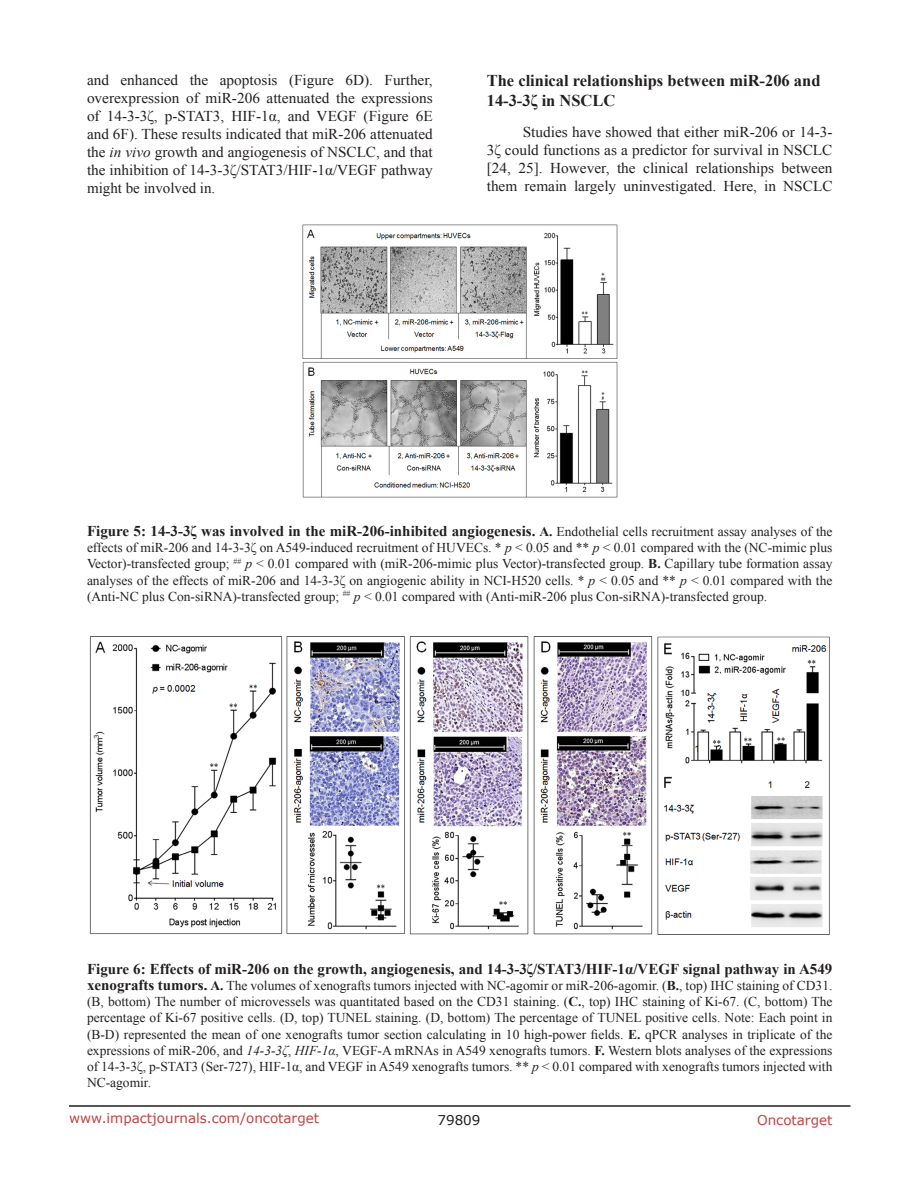
<style>
.page{position:relative;width:918px;height:1188px;background:#fff}
.page>*{position:absolute;margin:0;border:0;box-sizing:border-box;transform-origin:0 0}
.SubHeading{font:700 16.5px/19.8px "Times New Roman";color:#231f20}
.BodyText{font:15px/18px "Times New Roman";color:#231f20;text-align:justify}
.figuretext{font:700 15px "Times New Roman";color:#231f20}
.figuretext-2{font:13.5px/16.2px "Times New Roman";color:#231f20;text-align:justify}
.t1{font:13.5px "Verdana";color:#c24141}
.t2{font:13.5px "Verdana";color:#231f20}
.s1{font-style:italic}
.s2{font-size:13.5px}
.s3{font-weight:400;font-size:13.5px}
.s4{font-weight:700}
.s5{font-weight:700;font-size:15px}
</style>
<div class="page">
<hr style="left:69px;top:1105px;width:781px;height:2px;background:#231f20">
<img style="left:89px;top:636px;width:741px;height:299px">
<img style="left:302px;top:224px;width:316px;height:274px">
<p class="BodyText" style="left:87px;top:71px;width:347px">and enhanced the apoptosis (Figure 6D). Further, overexpression of miR-206 attenuated the expressions of 14-3-3ζ, p-STAT3, HIF-1α, and VEGF (Figure 6E and 6F). These results indicated that miR-206 attenuated the <span class="s1">in vivo</span> growth and angiogenesis of NSCLC, and that the inhibition of 14-3-3ζ/STAT3/HIF-1α/VEGF pathway might be involved in.</p>
<p class="SubHeading" style="left:487px;top:70px;width:335px">The clinical relationships between miR-206 and<br>14-3-3ζ in NSCLC</p>
<p class="BodyText" style="left:487px;top:123px;width:347px;text-indent:36px">Studies have showed that either miR-206 or 14-3- 3ζ could functions as a predictor for survival in NSCLC [24, 25]. However, the clinical relationships between them remain largely uninvestigated. Here, in NSCLC</p>
<p class="figuretext" style="left:87px;top:521px;width:747px">Figure 5: 14-3-3ζ was involved in the miR-206-inhibited angiogenesis. <span class="s2">A.</span> <span class="s3">Endothelial cells recruitment assay analyses of the</span></p>
<p class="figuretext-2" style="left:87px;top:539px;width:747px">effects of miR-206 and 14-3-3ζ on A549-induced recruitment of HUVECs. * <span class="s1">p</span> &lt; 0.05 and ** <span class="s1">p</span> &lt; 0.01 compared with the (NC-mimic plus Vector)-transfected group; <sup>##</sup> <span class="s1">p</span> &lt; 0.01 compared with (miR-206-mimic plus Vector)-transfected group. <span class="s4">B.</span> Capillary tube formation assay analyses of the effects of miR-206 and 14-3-3ζ on angiogenic ability in NCI-H520 cells. * <span class="s1">p</span> &lt; 0.05 and ** <span class="s1">p</span> &lt; 0.01 compared with the (Anti-NC plus Con-siRNA)-transfected group; <sup>##</sup> <span class="s1">p</span> &lt; 0.01 compared with (Anti-miR-206 plus Con-siRNA)-transfected group.</p>
<p class="figuretext" style="left:87px;top:958px;width:747px">Figure 6: Effects of miR-206 on the growth, angiogenesis, and 14-3-3ζ/STAT3/HIF-1α/VEGF signal pathway in A549</p>
<p class="figuretext-2" style="left:87px;top:977px;width:747px"><span class="s5">xenografts tumors.</span> <span class="s4">A.</span> The volumes of xenografts tumors injected with NC-agomir or miR-206-agomir. (<span class="s4">B.</span>, top) IHC staining of CD31. (B, bottom) The number of microvessels was quantitated based on the CD31 staining. (<span class="s4">C.</span>, top) IHC staining of Ki-67. (C, bottom) The percentage of Ki-67 positive cells. (D, top) TUNEL staining. (D, bottom) The percentage of TUNEL positive cells. Note: Each point in (B-D) represented the mean of one xenografts tumor section calculating in 10 high-power fields. <span class="s4">E.</span> qPCR analyses in triplicate of the expressions of miR-206, and <span class="s1">14-3-3ζ</span>, <span class="s1">HIF-1α</span>, VEGF-A mRNAs in A549 xenografts tumors. <span class="s4">F.</span> Western blots analyses of the expressions of 14-3-3ζ, p-STAT3 (Ser-727), HIF-1α, and VEGF in A549 xenografts tumors. ** <span class="s1">p</span> &lt; 0.01 compared with xenografts tumors injected with NC-agomir.</p>
<p class="t1" style="left:69px;top:1109px;width:252px">www.impactjournals.com/oncotarget</p>
<p class="t2" style="left:438px;top:1111px;width:44px">79809</p>
<p class="t1" style="left:757px;top:1111px;width:77px">Oncotarget</p>
</div>
